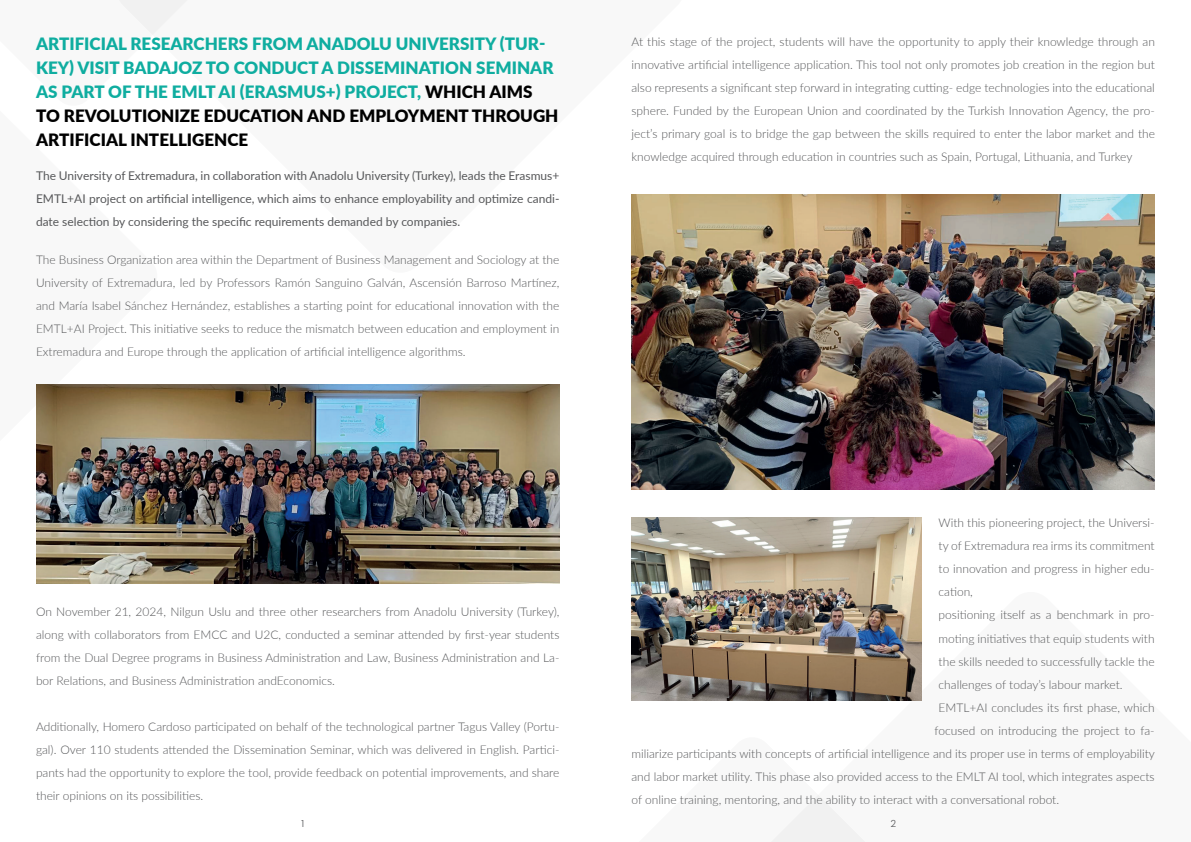
<style>
.page{position:relative;width:1191px;height:842px;background:#fff}
.page>*{position:absolute;margin:0;border:0;box-sizing:border-box;transform-origin:0 0}
.t1{font:900 17px/24px "Lato";color:#0fada0}
.t2{font:300 12px/23px "Lato";color:#57585a;text-align:justify}
.t3{font:12px/23px "Lato";color:#57585a;text-align:justify}
.t4{font:300 10px "DM Sans";color:#57585a}
.s1{color:#000}
</style>
<div class="page">
<svg style="left:744px;top:700px;width:178px;height:142px"></svg>
<div style="left:119px;top:0;width:68px;height:35px;background:#f2f2f2"></div>
<img style="left:36px;top:384px;width:523px;height:199px">
<img style="left:631px;top:194px;width:524px;height:295px">
<img style="left:631px;top:518px;width:291px;height:182px">
<p class="t1" style="left:36px;top:31px;width:524px">ARTIFICIAL RESEARCHERS FROM ANADOLU UNIVERSITY (TUR-KEY) VISIT BADAJOZ TO CONDUCT A DISSEMINATION SEMINAR AS PART OF THE EMLT AI (ERASMUS+) PROJECT, <span class="s1">WHICH AIMS TO REVOLUTIONIZE EDUCATION AND EMPLOYMENT THROUGH ARTIFICIAL INTELLIGENCE</span></p>
<p class="t3" style="left:36px;top:164px;width:525px">The University of Extremadura, in collaboration with Anadolu University (Turkey), leads the Erasmus+ EMTL+AI project on artificial intelligence, which aims to enhance employability and optimize candi&shy;date selection by considering the specific requirements demanded by companies.</p>
<p class="t2" style="left:36px;top:248px;width:525px">The Business Organization area within the Department of Business Management and Sociology at the University of Extremadura, led by Professors Ramón Sanguino Galván, Ascensión Barroso Martínez, and María Isabel Sánchez Hernández, establishes a starting point for educational innovation with the EMTL+AI Project. This initiative seeks to reduce the mismatch between education and employment in Extremadura and Europe through the application of artificial intelligence algorithms.</p>
<p class="t2" style="left:36px;top:600px;width:525px">On November 21, 2024, Nilgun Uslu and three other researchers from Anadolu University (Turkey), along with collaborators from EMCC and U2C, conducted a seminar attended by first-year students from the Dual Degree programs in Business Administration and Law, Business Administration and La&shy;bor Relations, and Business Administration andEconomics.</p>
<p class="t2" style="left:36px;top:715px;width:525px">Additionally, Homero Cardoso participated on behalf of the technological partner Tagus Valley (Portu&shy;gal). Over 110 students attended the Dissemination Seminar, which was delivered in English. Partici&shy;pants had the opportunity to explore the tool, provide feedback on potential improvements, and share their opinions on its possibilities.</p>
<p class="t2" style="left:631px;top:29px;width:525px">At this stage of the project, students will have the opportunity to apply their knowledge through an innovative artificial intelligence application. This tool not only promotes job creation in the region but also represents a significant step forward in integrating cutting- edge technologies into the educational sphere. Funded by the European Union and coordinated by the Turkish Innovation Agency, the pro&shy;ject’s primary goal is to bridge the gap between the skills required to enter the labor market and the knowledge acquired through education in countries such as Spain, Portugal, Lithuania, and Turkey</p>
<p class="t2" style="left:938px;top:511px;width:217px">With this pioneering project, the Universi-</p>
<p class="t2" style="left:938px;top:534px;width:217px">ty of Extremadura rea irms its commitment</p>
<p class="t2" style="left:938px;top:557px;width:217px">to innovation and progress in higher edu-</p>
<p class="t2" style="left:938px;top:580px;width:36px">cation,</p>
<p class="t2" style="left:938px;top:603px;width:217px">positioning itself as a benchmark in pro-</p>
<p class="t2" style="left:938px;top:626px;width:217px">moting initiatives that equip students with</p>
<p class="t2" style="left:938px;top:649px;width:217px">the skills needed to successfully tackle the</p>
<p class="t2" style="left:938px;top:672px;width:186px">challenges of today’s labour market.</p>
<p class="t2" style="left:938px;top:695px;width:217px">EMTL+AI concludes its first phase, which</p>
<p class="t2" style="left:934px;top:718px;width:221px">focused on introducing the project to fa-</p>
<p class="t2" style="left:631px;top:741px;width:525px">miliarize participants with concepts of artificial intelligence and its proper use in terms of employability</p>
<p class="t2" style="left:631px;top:764px;width:524px">and labor market utility. This phase also provided access to the EMLT AI tool, which integrates aspects</p>
<p class="t2" style="left:631px;top:787px;width:429px">of online training, mentoring, and the ability to interact with a conversational robot.</p>
<p class="t4" style="left:301px;top:817px;width:5px">1</p>
<p class="t4" style="left:890px;top:817px;width:7px">2</p>
</div>
